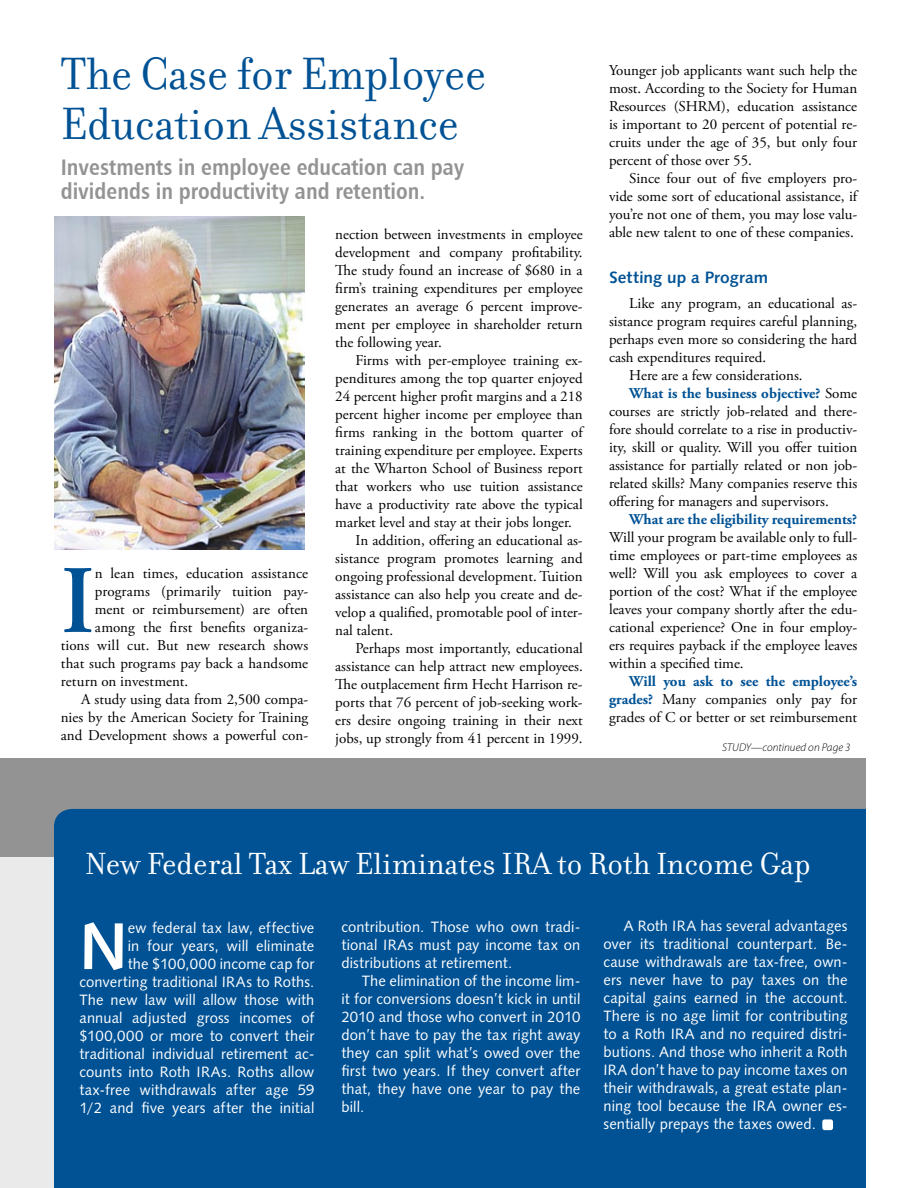
<style>
.page{position:relative;width:918px;height:1188px;background:#fff}
.page>*{position:absolute;margin:0;border:0;box-sizing:border-box;transform-origin:0 0}
.body_copy_first_para{font:600 96.45px "Adobe Garamond Pro";color:#005295}
.interior_sidebar_first_para{font:66.15px "Humanist 531 BT Bold A";color:#fff}
.headline{font:48.75px/49.5px "Filosofia";color:#005295}
.interior_sidebar_headline{font:33px "Filosofia";color:#fff}
.main_subhead{font:22.5px/24px "Humanist 777 BT Bold Condensed B";color:#939393}
.incopy_subhead{font:16.5px "Humanist 531 BT Bold A";color:#005295}
.body_copy{font:15px/18px "Adobe Garamond Pro";color:#000;text-align:justify}
.interior_sidebar{font:15px/18px "Humanist 531 BT Roman A";letter-spacing:.005em;color:#fff;text-align:justify}
.interior_sidebar_first_para-2{font:15px/18px "Humanist 531 BT Roman A";letter-spacing:.005em;color:#fff;text-align:right}
.body_copy_first_para-2{font:15px "Adobe Garamond Pro";letter-spacing:.01em;color:#000}
.t1{font:italic 300 11.25px "Myriad Pro";letter-spacing:.005em;color:#000}
.s1{font-weight:700;color:#005295}
</style>
<div class="page">
<div style="left:0;top:831px;width:178px;height:357px;background:#eaeaea"></div>
<div style="left:0;top:758px;width:866px;height:99px;background:#939393"></div>
<div style="left:54px;top:809px;width:812px;height:379px;background:#005295"></div>
<img style="left:54px;top:216px;width:250px;height:334px">
<div style="left:822px;top:1119px;width:11px;height:11px;background:#fff;border-radius:2px"></div>
<p class="headline" style="left:61px;top:50px;width:427px">The Case for Employee<br>Education Assistance</p>
<p class="main_subhead" style="left:61px;top:154px;width:405px">Investments in employee education can pay dividends in productivity and retention.</p>
<p class="body_copy_first_para" style="left:61px;top:546px;width:36px">I</p>
<p class="body_copy_first_para-2" style="left:95px;top:564px;width:215px">n lean times, education assistance</p>
<p class="body_copy_first_para-2" style="left:95px;top:582px;width:215px">programs (primarily tuition pay-</p>
<p class="body_copy_first_para-2" style="left:95px;top:600px;width:215px">ment or reimbursement) are often</p>
<p class="body_copy_first_para-2" style="left:95px;top:618px;width:215px">among the first benefits organiza-</p>
<p class="body_copy_first_para-2" style="left:61px;top:636px;width:249px">tions will cut. But new research shows</p>
<p class="body_copy_first_para-2" style="left:61px;top:654px;width:249px">that such programs pay back a handsome</p>
<p class="body_copy_first_para-2" style="left:61px;top:672px;width:129px">return on investment.</p>
<p class="body_copy" style="left:61px;top:691px;width:249px;text-indent:20px">A study using data from 2,500 compa&shy;nies by the American Society for Training and Development shows a powerful con-</p>
<p class="body_copy" style="left:335px;top:226px;width:249px">nection between investments in employee development and company profitability.<br>The study found an increase of $680 in a firm’s training expenditures per employee generates an average 6 percent improve&shy;ment per employee in shareholder return the following year.</p>
<p class="body_copy" style="left:335px;top:352px;width:249px;text-indent:20px">Firms with per-employee training ex&shy;penditures among the top quarter enjoyed 24 percent higher profit margins and a 218 percent higher income per employee than firms ranking in the bottom quarter of training expenditure per employee. Experts at the Wharton School of Business report that workers who use tuition assistance have a productivity rate above the typical market level and stay at their jobs longer.</p>
<p class="body_copy" style="left:335px;top:532px;width:249px;text-indent:20px">In addition, offering an educational as&shy;sistance program promotes learning and ongoing professional development. Tuition assistance can also help you create and de&shy;velop a qualified, promotable pool of inter&shy;nal talent.</p>
<p class="body_copy" style="left:335px;top:640px;width:249px;text-indent:20px">Perhaps most importantly, educational assistance can help attract new employees.<br>The outplacement firm Hecht Harrison re&shy;ports that 76 percent of job-seeking work&shy;ers desire ongoing training in their next jobs, up strongly from 41 percent in 1999.</p>
<p class="body_copy" style="left:609px;top:61px;width:250px">Younger job applicants want such help the most. According to the Society for Human Resources (SHRM), education assistance is important to 20 percent of potential re&shy;cruits under the age of 35, but only four percent of those over 55.</p>
<p class="body_copy" style="left:609px;top:169px;width:250px;text-indent:20px">Since four out of five employers pro&shy;vide some sort of educational assistance, if you’re not one of them, you may lose valu&shy;able new talent to one of these companies.</p>
<p class="incopy_subhead" style="left:609px;top:268px;width:161px">Setting up a Program</p>
<p class="body_copy" style="left:609px;top:295px;width:250px;text-indent:20px">Like any program, an educational as&shy;sistance program requires careful planning, perhaps even more so considering the hard cash expenditures required.</p>
<p class="body_copy" style="left:629px;top:367px;width:175px">Here are a few considerations.</p>
<p class="body_copy" style="left:609px;top:385px;width:250px;text-indent:20px"><span class="s1">What is the business objective?</span> Some courses are strictly job-related and there&shy;fore should correlate to a rise in productiv&shy;ity, skill or quality. Will you offer tuition assistance for partially related or non job&shy;related skills? Many companies reserve this offering for managers and supervisors.</p>
<p class="body_copy" style="left:609px;top:511px;width:250px;text-indent:20px"><span class="s1">What are the eligibility requirements?<br></span>Will your program be available only to full&shy;time employees or part-time employees as well? Will you ask employees to cover a portion of the cost? What if the employee leaves your company shortly after the edu&shy;cational experience? One in four employ&shy;ers requires payback if the employee leaves within a specified time.</p>
<p class="body_copy" style="left:609px;top:673px;width:250px;text-indent:20px"><span class="s1">Will you ask to see the employee’s grades?</span> Many companies only pay for grades of C or better or set reimbursement</p>
<p class="t1" style="left:722px;top:741px;width:130px">STUDY—continued on Page 3</p>
<p class="interior_sidebar_headline" style="left:85px;top:846px;width:727px">New Federal Tax Law Eliminates IRA to Roth Income Gap</p>
<p class="interior_sidebar" style="left:603px;top:917px;width:246px;text-indent:20px">A Roth IRA has several advantages over its traditional counterpart. Be&shy;cause withdrawals are tax-free, own&shy;ers never have to pay taxes on the capital gains earned in the account.<br>There is no age limit for contributing to a Roth IRA and no required distri&shy;butions. And those who inherit a Roth IRA don’t have to pay income taxes on their withdrawals, a great estate plan&shy;ning tool because the IRA owner es&shy;sentially prepays the taxes owed.</p>
<p class="interior_sidebar_first_para-2" style="left:80px;top:919px;width:237px">ew federal tax law, effective<br>in four years, will eliminate<br>the $100,000 income cap for converting traditional IRAs to Roths.<br>The new law will allow those with annual adjusted gross incomes of $100,000 or more to convert their traditional individual retirement ac&shy;counts into Roth IRAs. Roths allow tax-free withdrawals after age 59<br>1/2 and five years after the initial</p>
<p class="interior_sidebar_first_para-2" style="left:342px;top:918px;width:241px;text-align:justify">contribution. Those who own tradi&shy;tional IRAs must pay income tax on distributions at retirement.</p>
<p class="interior_sidebar_first_para" style="left:80px;top:905px;width:50px">N</p>
<p class="interior_sidebar" style="left:342px;top:972px;width:241px;text-indent:20px">The elimination of the income lim&shy;it for conversions doesn’t kick in until 2010 and those who convert in 2010 don’t have to pay the tax right away they can split what’s owed over the first two years. If they convert after that, they have one year to pay the bill.</p>
</div>
